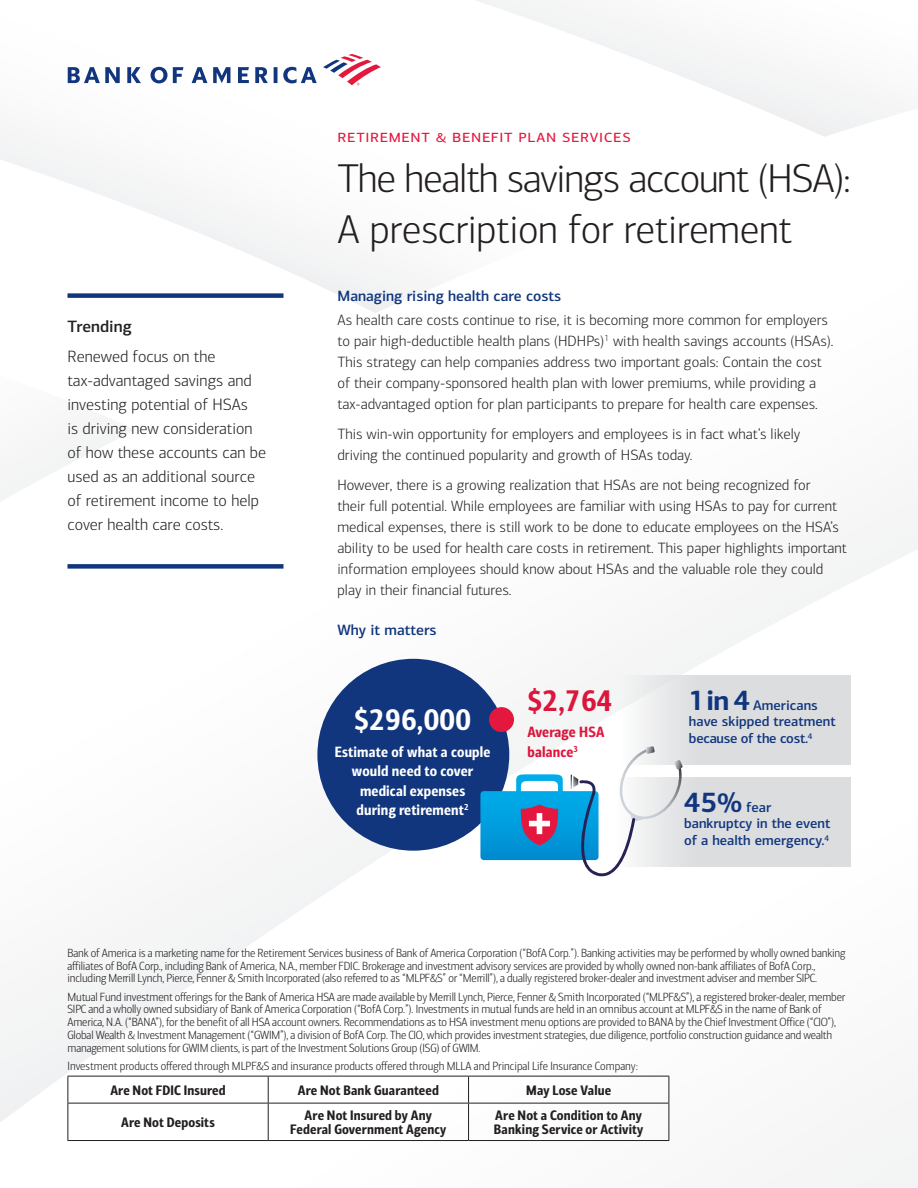
<style>
.page{position:relative;width:918px;height:1188px;background:#fff}
.page>*{position:absolute;margin:0;border:0;box-sizing:border-box;transform-origin:0 0}
.t1{font:300 40.5px/51px "Connections";letter-spacing:-.02em;color:#231f20}
.t2{font:30px "Connections Cond Bld";letter-spacing:.01em;color:#fff}
.t3{font:30px "Connections Cond Bld";color:#e4183e}
.Lead-in{font:18px "Connections";letter-spacing:.04em;color:#e4183e}
.Callout{font:300 16.5px/24px "Connections";color:#231f20}
.Callout_Header{font:500 16.5px "Connections";color:#231f20}
.Body_Copy{font:300 15px/21px "Connections";color:#231f20}
.t4{font:15px/19.5px "Connections Cond Bld";letter-spacing:.01em;color:#fff;text-align:center}
.Body_Header{font:500 15px "Connections";color:#11367e}
.t5{font:15px/19.5px "Connections Cond Bld";letter-spacing:.01em;color:#e4183e}
.t6{font:500 13.95px/16.8px "Connections";color:#11367e}
.RSNP_BOX___MLWM_2013{font:13.8px/13.5px "Connections Cond Bld";letter-spacing:.01em;color:#231f20;text-align:center}
.Legal_Copy_8_8_5{font:300 12px/12.8px "Connections Cond";letter-spacing:-.01em;color:#231f20}
.s1{font-weight:700;font-size:27.9px}
</style>
<div class="page">
<img style="left:606px;top:968px;width:222px;height:220px">
<img style="left:494px;top:876px;width:112px;height:266px">
<img style="left:159px;top:1078px;width:113px;height:64px">
<img style="left:324px;top:574px;width:218px;height:260px">
<svg style="left:758px;top:627px;width:10px;height:5px"></svg>
<svg style="left:103px;top:1039px;width:11px;height:8px"></svg>
<svg style="left:323px;top:54px;width:58px;height:31px"></svg>
<svg style="left:68px;top:67px;width:249px;height:16px"></svg>
<div style="left:68px;top:293px;width:216px;height:5px;background:#11367e"></div>
<div style="left:68px;top:564px;width:216px;height:5px;background:#11367e"></div>
<div style="left:317px;top:659px;width:192px;height:192px;background:#11367e;border-radius:50%"></div>
<div style="left:489px;top:707px;width:25px;height:25px;background:#e4183e;border-radius:50%"></div>
<div style="left:621px;top:675px;width:229px;height:90px;background:linear-gradient(to right,#ecedee,#d6d7d9)"></div>
<div style="left:617px;top:777px;width:233px;height:90px;background:#dcdddf"></div>
<svg style="left:480px;top:746px;width:203px;height:130px"></svg>
<hr style="left:68px;top:1076px;width:200px;height:1px;background:#231f20">
<svg style="left:68px;top:1076px;width:1px;height:27px"></svg>
<hr style="left:268px;top:1076px;width:201px;height:1px;background:#231f20">
<svg style="left:268px;top:1076px;width:1px;height:27px"></svg>
<hr style="left:469px;top:1076px;width:200px;height:1px;background:#231f20">
<svg style="left:468px;top:1076px;width:1px;height:27px"></svg>
<svg style="left:669px;top:1076px;width:1px;height:27px"></svg>
<hr style="left:68px;top:1103px;width:200px;height:1px;background:#231f20">
<hr style="left:68px;top:1103px;width:1px;height:37px;background:#231f20">
<hr style="left:268px;top:1103px;width:201px;height:1px;background:#231f20">
<hr style="left:268px;top:1103px;width:1px;height:37px;background:#231f20">
<hr style="left:469px;top:1103px;width:200px;height:1px;background:#231f20">
<hr style="left:468px;top:1103px;width:1px;height:37px;background:#231f20">
<hr style="left:669px;top:1103px;width:1px;height:37px;background:#231f20">
<hr style="left:68px;top:1140px;width:200px;height:1px;background:#231f20">
<hr style="left:268px;top:1140px;width:201px;height:1px;background:#231f20">
<hr style="left:469px;top:1140px;width:200px;height:1px;background:#231f20">
<h2 class="Callout_Header" style="left:68px;top:316px;width:66px">Trending</h2>
<p class="Callout" style="left:68px;top:345px;width:200px">Renewed focus on the tax‑advantaged savings and investing potential of HSAs<br>is driving new consideration of how these accounts can be used as an additional source of retirement income to help cover health care costs.</p>
<h1 class="Lead-in" style="left:338px;top:125px;width:295px">retirement &amp; benefit plan services</h1>
<h1 class="t1" style="left:338px;top:154px;width:515px">The health savings account (HSA):<br>A prescription for retirement</h1>
<h2 class="Body_Header" style="left:338px;top:286px;width:225px">Managing rising health care costs</h2>
<p class="Body_Copy" style="left:338px;top:309px;width:498px">As health care costs continue to rise, it is becoming more common for employers to pair high-deductible health plans (HDHPs)<sup>1</sup> with health savings accounts (HSAs).<br>This strategy can help companies address two important goals: Contain the cost of their company-sponsored health plan with lower premiums, while providing a tax‑advantaged option for plan participants to prepare for health care expenses.</p>
<p class="Body_Copy" style="left:338px;top:423px;width:464px">This win-win opportunity for employers and employees is in fact what’s likely driving the continued popularity and growth of HSAs today.</p>
<p class="Body_Copy" style="left:338px;top:474px;width:511px">However, there is a growing realization that HSAs are not being recognized for<br>their full potential. While employees are familiar with using HSAs to pay for current medical expenses, there is still work to be done to educate employees on the HSA’s ability to be used for health care costs in retirement. This paper highlights important information employees should know about HSAs and the valuable role they could play in their financial futures.</p>
<h2 class="Body_Header" style="left:338px;top:621px;width:101px">Why it matters</h2>
<p class="t2" style="left:354px;top:703px;width:118px">$296,000</p>
<p class="t4" style="left:335px;top:742px;width:157px">Estimate of what a couple would need to cover medical expenses<br>during retirement<sup>2</sup></p>
<h2 class="t3" style="left:528px;top:684px;width:87px">$2,764</h2>
<p class="t5" style="left:528px;top:723px;width:78px">Average HSA balance<sup>3</sup></p>
<p class="t6" style="left:689px;top:696px;width:148px"><span class="s1">1 in 4</span> Americans have skipped treatment because of the cost.<sup>4</sup></p>
<p class="t6" style="left:684px;top:798px;width:148px"><span class="s1">45%</span> fear bankruptcy in the event of a health emergency.<sup>4</sup></p>
<p class="Legal_Copy_8_8_5" style="left:68px;top:947px;width:780px">Bank of America is a marketing name for the Retirement Services business of Bank of America Corporation (“BofA Corp.”). Banking activities may be performed by wholly owned banking affiliates of BofA Corp., including Bank of America, N.A., member FDIC. Brokerage and investment advisory services are provided by wholly owned non-bank affiliates of BofA Corp., including Merrill Lynch, Pierce, Fenner &amp; Smith Incorporated (also referred to as “MLPF&amp;S” or “Merrill”), a dually registered broker-dealer and investment adviser and member SIPC.</p>
<p class="Legal_Copy_8_8_5" style="left:68px;top:990px;width:779px">Mutual Fund investment offerings for the Bank of America HSA are made available by Merrill Lynch, Pierce, Fenner &amp; Smith Incorporated (“MLPF&amp;S”), a registered broker-dealer, member SIPC and a wholly owned subsidiary of Bank of America Corporation (“BofA Corp.”). Investments in mutual funds are held in an omnibus account at MLPF&amp;S in the name of Bank of America, N.A. (“BANA”), for the benefit of all HSA account owners. Recommendations as to HSA investment menu options are provided to BANA by the Chief Investment Office (“CIO”), Global Wealth &amp; Investment Management (“GWIM”), a division of BofA Corp. The CIO, which provides investment strategies, due diligence, portfolio construction guidance and wealth management solutions for GWIM clients, is part of the Investment Solutions Group (ISG) of GWIM.</p>
<p class="Legal_Copy_8_8_5" style="left:68px;top:1060px;width:572px">Investment products offered through MLPF&amp;S and insurance products offered through MLLA and Principal Life Insurance Company:</p>
<p class="RSNP_BOX___MLWM_2013" style="left:110px;top:1084px;width:117px">Are Not FDIC Insured</p>
<p class="RSNP_BOX___MLWM_2013" style="left:298px;top:1084px;width:142px">Are Not Bank Guaranteed</p>
<p class="RSNP_BOX___MLWM_2013" style="left:526px;top:1084px;width:86px">May Lose Value</p>
<p class="RSNP_BOX___MLWM_2013" style="left:121px;top:1116px;width:95px">Are Not Deposits</p>
<p class="RSNP_BOX___MLWM_2013" style="left:290px;top:1109px;width:158px">Are Not Insured by Any<br>Federal Government Agency</p>
<p class="RSNP_BOX___MLWM_2013" style="left:494px;top:1109px;width:151px;text-align:left">Are Not a Condition to Any<br>Banking Service or Activity</p>
</div>
